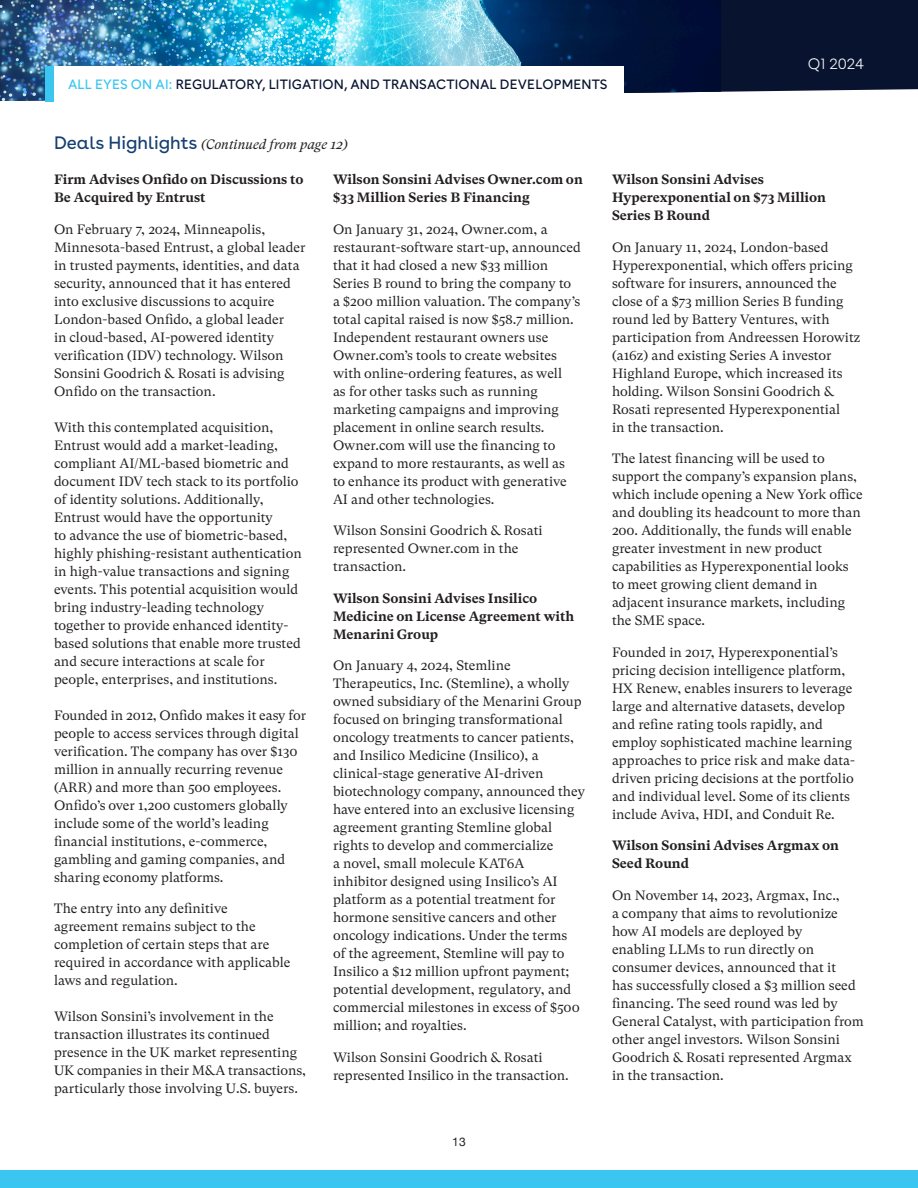
<style>
.page{position:relative;width:918px;height:1188px;background:#fff}
.page>*{position:absolute;margin:0;border:0;box-sizing:border-box;transform-origin:0 0}
.t1{font:300 15px "Buenos Aires";letter-spacing:-.005em;color:#fff}
.t2{font:13.5px/18px "GT Super Text";color:#231f20}
.t3{font:700 13.5px/18px "GT Super Text";color:#231f20}
.t4{font:13.5px "Buenos Aires";letter-spacing:.01em;color:#08132f}
.t5{font:italic 13.5px "GT Super Text";letter-spacing:-.01em;color:#231f20}
.t6{font:12px "Helvetica Neue";color:#231f20}
.s1{color:#3ac6f0}
.s2{font-family:"Buenos Aires";font-style:normal;font-size:18px;color:#163f73}
</style>
<div class="page">
<div style="left:721px;top:0;width:197px;height:92px;background:#08132f"></div>
<img style="left:0;top:0;width:721px;height:101px">
<div style="left:54px;top:66px;width:569px;height:42px;background:#fff"></div>
<div style="left:45px;top:66px;width:9px;height:36px;background:#3ac6f0"></div>
<div style="left:0;top:1171px;width:918px;height:17px;background:#3ac6f0"></div>
<p class="t4" style="left:68px;top:73px;width:541px"><span class="s1">ALL EYES ON AI:</span> REGULATORY, LITIGATION, AND TRANSACTIONAL DEVELOPMENTS</p>
<p class="t5" style="left:54px;top:136px;width:295px"><span class="s2">Deals Highlights</span> (Continued from page 12)</p>
<p class="t1" style="left:808px;top:52px;width:58px">Q1 2024</p>
<p class="t3" style="left:54px;top:171px;width:251px">Firm Advises Onfido on Discussions to<br>Be Acquired by Entrust</p>
<p class="t2" style="left:54px;top:220px;width:253px">On February 7, 2024, Minneapolis, Minnesota-based Entrust, a global leader in trusted payments, identities, and data security, announced that it has entered into exclusive discussions to acquire London-based Onfido, a global leader<br>in cloud-based, AI-powered identity verification (IDV) technology. Wilson Sonsini Goodrich &amp; Rosati is advising Onfido on the transaction.</p>
<p class="t2" style="left:54px;top:418px;width:249px">With this contemplated acquisition, Entrust would add a market-leading, compliant AI/ML-based biometric and document IDV tech stack to its portfolio of identity solutions. Additionally, Entrust would have the opportunity<br>to advance the use of biometric-based, highly phishing-resistant authentication in high-value transactions and signing events. This potential acquisition would bring industry-leading technology together to provide enhanced identity&shy;based solutions that enable more trusted and secure interactions at scale for people, enterprises, and institutions.</p>
<p class="t2" style="left:54px;top:706px;width:254px">Founded in 2012, Onfido makes it easy for people to access services through digital verification. The company has over $130 million in annually recurring revenue (ARR) and more than 500 employees.<br>Onfido’s over 1,200 customers globally include some of the world’s leading financial institutions, e-commerce, gambling and gaming companies, and sharing economy platforms.</p>
<p class="t2" style="left:54px;top:900px;width:238px">The entry into any definitive agreement remains subject to the completion of certain steps that are required in accordance with applicable laws and regulation.</p>
<p class="t2" style="left:54px;top:1008px;width:254px">Wilson Sonsini’s involvement in the transaction illustrates its continued presence in the UK market representing UK companies in their M&amp;A transactions, particularly those involving U.S. buyers.</p>
<p class="t3" style="left:333px;top:171px;width:251px">Wilson Sonsini Advises Owner.com on $33 Million Series B Financing</p>
<p class="t2" style="left:333px;top:220px;width:249px">On January 31, 2024, Owner.com, a restaurant-software start-up, announced that it had closed a new $33 million Series B round to bring the company to a $200 million valuation. The company’s total capital raised is now $58.7 million.<br>Independent restaurant owners use Owner.com’s tools to create websites with online-ordering features, as well<br>as for other tasks such as running marketing campaigns and improving placement in online search results.<br>Owner.com will use the financing to expand to more restaurants, as well as<br>to enhance its product with generative AI and other technologies.</p>
<p class="t2" style="left:333px;top:522px;width:211px">Wilson Sonsini Goodrich &amp; Rosati represented Owner.com in the transaction.</p>
<p class="t3" style="left:333px;top:589px;width:243px">Wilson Sonsini Advises Insilico<br>Medicine on License Agreement with<br>Menarini Group</p>
<p class="t2" style="left:333px;top:657px;width:253px">On January 4, 2024, Stemline Therapeutics, Inc. (Stemline), a wholly owned subsidiary of the Menarini Group focused on bringing transformational oncology treatments to cancer patients, and Insilico Medicine (Insilico), a clinical-stage generative AI-driven biotechnology company, announced they have entered into an exclusive licensing agreement granting Stemline global rights to develop and commercialize<br>a novel, small molecule KAT6A<br>inhibitor designed using Insilico’s AI platform as a potential treatment for hormone sensitive cancers and other oncology indications. Under the terms<br>of the agreement, Stemline will pay to Insilico a $12 million upfront payment; potential development, regulatory, and commercial milestones in excess of $500 million; and royalties.</p>
<p class="t2" style="left:333px;top:1048px;width:237px">Wilson Sonsini Goodrich &amp; Rosati represented Insilico in the transaction.</p>
<p class="t6" style="left:452px;top:1133px;width:15px">13</p>
<p class="t3" style="left:612px;top:171px;width:216px">Wilson Sonsini Advises<br>Hyperexponential on $73 Million<br>Series B Round</p>
<p class="t2" style="left:612px;top:238px;width:250px">On January 11, 2024, London-based Hyperexponential, which offers pricing software for insurers, announced the close of a $73 million Series B funding round led by Battery Ventures, with participation from Andreessen Horowitz (a16z) and existing Series A investor Highland Europe, which increased its holding. Wilson Sonsini Goodrich &amp; Rosati represented Hyperexponential<br>in the transaction.</p>
<p class="t2" style="left:612px;top:450px;width:252px">The latest financing will be used to support the company’s expansion plans, which include opening a New York office and doubling its headcount to more than 200. Additionally, the funds will enable greater investment in new product capabilities as Hyperexponential looks to meet growing client demand in adjacent insurance markets, including the SME space.</p>
<p class="t2" style="left:612px;top:643px;width:245px">Founded in 2017, Hyperexponential’s pricing decision intelligence platform, HX Renew, enables insurers to leverage large and alternative datasets, develop and refine rating tools rapidly, and employ sophisticated machine learning approaches to price risk and make data&shy;driven pricing decisions at the portfolio and individual level. Some of its clients include Aviva, HDI, and Conduit Re.</p>
<p class="t3" style="left:612px;top:837px;width:229px">Wilson Sonsini Advises Argmax on<br>Seed Round</p>
<p class="t2" style="left:612px;top:886px;width:254px">On November 14, 2023, Argmax, Inc.,<br>a company that aims to revolutionize how AI models are deployed by<br>enabling LLMs to run directly on consumer devices, announced that it<br>has successfully closed a $3 million seed financing. The seed round was led by General Catalyst, with participation from other angel investors. Wilson Sonsini Goodrich &amp; Rosati represented Argmax in the transaction.</p>
</div>
